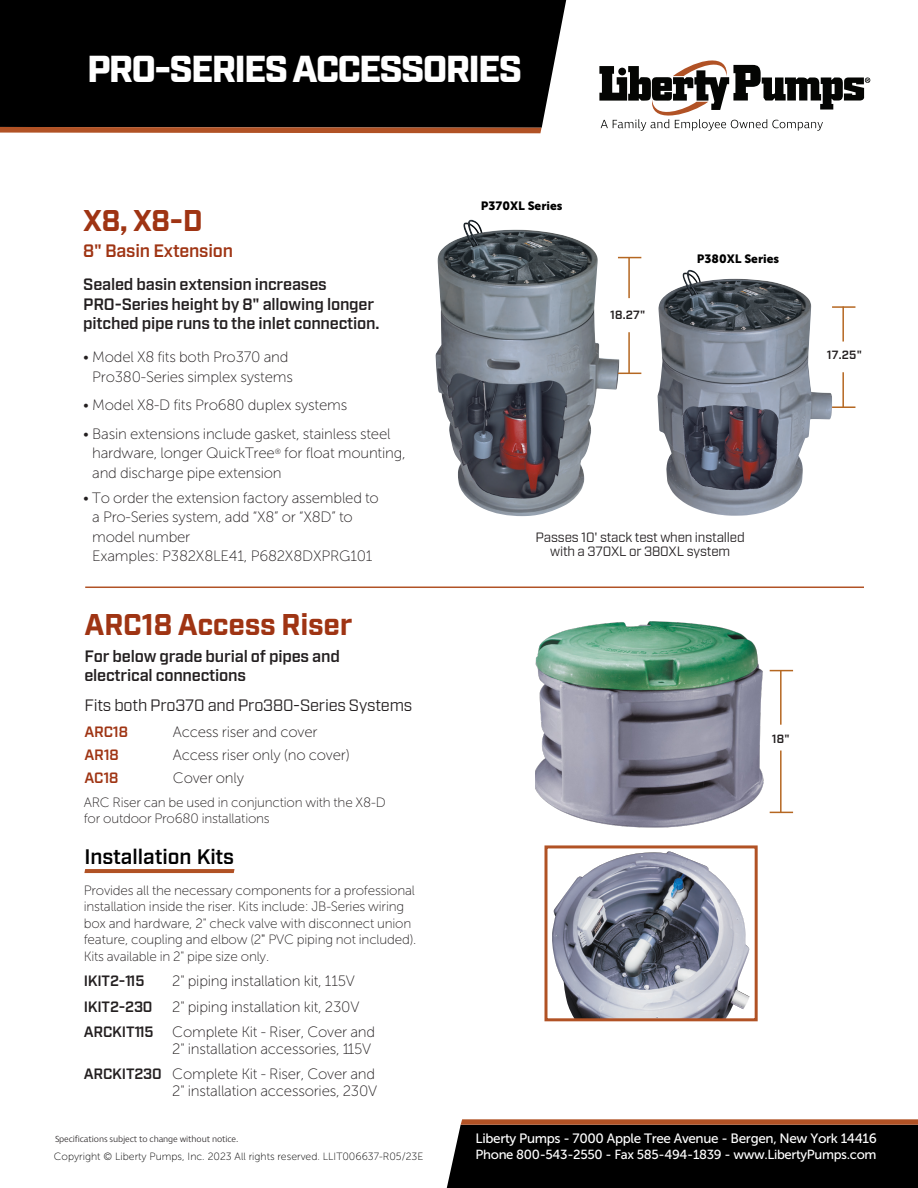
<style>
.page{position:relative;width:918px;height:1188px;background:#fff}
.page>*{position:absolute;margin:0;border:0;box-sizing:border-box;transform-origin:0 0}
.t1{font:900 37.5px "Industry";letter-spacing:-.045em;color:#fff}
.Model{font:700 30px "Industry";letter-spacing:-.01em;color:#9f3413}
.Body_Headers{font:600 21px "Industry";color:#000}
.Model-2{font:600 18px "Industry";letter-spacing:-.01em;color:#9f3413}
.Model-3{font:600 16.5px/19.5px "Industry";letter-spacing:-.01em;color:#231f20}
.Model-4{font:16.5px "Industry";letter-spacing:-.01em;color:#231f20}
.Model-5{font:15px/16.5px "Museo Sans 100";letter-spacing:-.015em;color:#231f20;text-align:right}
.Bullet{font:15px/19.5px "Museo Sans 100";letter-spacing:-.015em;color:#231f20}
.Model-6{font:600 15px "Industry";letter-spacing:-.01em;color:#231f20}
.Model-7{font:600 15px "Industry";letter-spacing:-.01em;color:#9f3413}
.Model-8{font:13.5px/16.5px "Museo Sans 100";letter-spacing:-.015em;color:#231f20}
.Bullet-2{font:13.5px/15px "Industry";letter-spacing:-.01em;color:#231f20;text-align:center}
.Note{font:13.5px "Museo Sans 500";letter-spacing:-.025em;color:#fff}
.Note-2{font:13.2px "Museo Sans 500";letter-spacing:-.025em;color:#fff}
.Note-3{font:12px "Museo Sans 900";color:#000}
.New_Sub-Sub{font:600 12px "Industry";letter-spacing:.015em;color:#231f20}
.Note-4{font:10.5px "Museo Sans 100";color:#000}
.t2{font:300 9px "Ingra";letter-spacing:-.015em;color:#231f20}
.s1{font-family:"Museo Sans 300"}
.s2{font-family:"Industry";font-weight:600}
</style>
<div class="page">
<img style="left:536px;top:621px;width:228px;height:207px">
<img style="left:658px;top:272px;width:174px;height:244px">
<hr style="left:832px;top:406px;width:23px;height:2px;background:#b56721">
<hr style="left:832px;top:306px;width:23px;height:2px;background:#b56721">
<hr style="left:842px;top:307px;width:2px;height:35px;background:#b56721">
<hr style="left:842px;top:372px;width:2px;height:35px;background:#b56721">
<svg style="left:770px;top:812px;width:23px;height:1px"></svg>
<svg style="left:770px;top:670px;width:23px;height:1px"></svg>
<hr style="left:780px;top:670px;width:2px;height:55px;background:#b56721">
<hr style="left:780px;top:751px;width:2px;height:61px;background:#b56721">
<img style="left:436px;top:221px;width:183px;height:295px">
<svg style="left:618px;top:373px;width:23px;height:1px"></svg>
<svg style="left:618px;top:257px;width:23px;height:1px"></svg>
<hr style="left:628px;top:257px;width:2px;height:41px;background:#b56721">
<hr style="left:628px;top:332px;width:2px;height:41px;background:#b56721">
<hr style="left:85px;top:587px;width:779px;height:1px;background:#b15225">
<svg style="left:84px;top:869px;width:151px;height:4px"></svg>
<svg style="left:447px;top:1119px;width:471px;height:69px;background:#130c08"></svg>
<div style="left:0;top:0;width:566px;height:127px;background:#000"></div>
<svg style="left:0;top:127px;width:542px;height:6px;background:#b0582f"></svg>
<svg style="left:599px;top:60px;width:271px;height:71px"></svg>
<img style="left:552px;top:851px;width:197px;height:166px">
<div style="left:544px;top:845px;width:214px;height:176px;border:3px solid #b15225"></div>
<p class="t1" style="left:87px;top:46px;width:437px">PRO-SERIES ACCESSORIES</p>
<p class="Model" style="left:83px;top:203px;width:121px">X8, X8-D</p>
<p class="Model-2" style="left:83px;top:241px;width:151px">8" Basin Extension</p>
<p class="Model-3" style="left:83px;top:276px;width:298px">Sealed basin extension increases<br>PRO-Series height by 8" allowing longer pitched pipe runs to the inlet connection.</p>
<p class="Model-5" style="left:83px;top:348px;width:211px;line-height:19.5px;text-align:center">• Model X8 fits both Pro370 and<br>Pro380-Series simplex systems</p>
<p class="Model-5" style="left:83px;top:397px;width:265px">• Model X8-D fits Pro680 duplex systems</p>
<p class="Bullet" style="left:92px;top:424px;width:315px;text-indent:-9px">• Basin extensions include gasket, stainless steel hardware, longer QuickTree<sup>®</sup> for float mounting, and discharge pipe extension</p>
<p class="Bullet" style="left:92px;top:488px;width:288px;text-indent:-9px">• To order the extension factory assembled to a Pro-Series system, add “X8” or “X8D” to model number<br>Examples: P382X8LE41, P682X8DXPRG101</p>
<p class="Model" style="left:84px;top:607px;width:269px">ARC18 Access Riser</p>
<p class="Model-3" style="left:84px;top:647px;width:257px">For below grade burial of pipes and electrical connections</p>
<p class="Model-4" style="left:84px;top:696px;width:329px">Fits both Pro370 and Pro380-Series Systems</p>
<p class="Model-7" style="left:84px;top:723px;width:45px">ARC18</p>
<p class="Model-5" style="left:173px;top:723px;width:146px">Access riser and cover</p>
<p class="Model-7" style="left:84px;top:746px;width:36px">AR18</p>
<p class="Model-5" style="left:173px;top:747px;width:178px">Access riser only (no cover)</p>
<p class="Model-7" style="left:84px;top:769px;width:36px">AC18</p>
<p class="Model-5" style="left:173px;top:770px;width:73px">Cover only</p>
<p class="Model-8" style="left:84px;top:794px;width:304px">ARC Riser can be used in conjunction with the X8-D for outdoor Pro680 installations</p>
<p class="Body_Headers" style="left:84px;top:844px;width:151px">Installation Kits</p>
<p class="Model-8" style="left:84px;top:882px;width:334px">Provides all the necessary components for a professional installation inside the riser. Kits include: JB-Series wiring box and hardware, 2" check valve with disconnect union feature, coupling and elbow (2<span class="s1">"</span> PVC piping not included).<br>Kits available in 2" pipe size only.</p>
<p class="Model-6" style="left:84px;top:972px;width:62px">IKIT2-115</p>
<p class="Model-5" style="left:172px;top:973px;width:184px">2" piping installation kit, 115V</p>
<p class="Model-6" style="left:84px;top:998px;width:70px">IKIT2-230</p>
<p class="Model-5" style="left:172px;top:999px;width:189px">2" piping installation kit, 230V</p>
<p class="Model-5" style="left:84px;top:1024px;width:293px"><span class="s2">ARCKIT115</span> Complete Kit - Riser, Cover and<br>2" installation accessories, 115V</p>
<p class="Model-5" style="left:84px;top:1066px;width:295px"><span class="s2">ARCKIT230</span> Complete Kit - Riser, Cover and<br>2" installation accessories, 230V</p>
<p class="Note-3" style="left:481px;top:199px;width:83px">P370XL Series</p>
<p class="New_Sub-Sub" style="left:610px;top:308px;width:36px">18.27"</p>
<p class="Note-3" style="left:697px;top:252px;width:84px">P380XL Series</p>
<p class="New_Sub-Sub" style="left:827px;top:348px;width:36px">17.25"</p>
<p class="Bullet-2" style="left:536px;top:530px;width:211px">Passes 10' stack test when installed with a 370XL or 380XL system</p>
<p class="New_Sub-Sub" style="left:772px;top:732px;width:19px">18"</p>
<p class="t2" style="left:55px;top:1133px;width:185px">Specifications subject to change without notice.</p>
<p class="Note" style="left:476px;top:1131px;width:403px">Liberty Pumps - 7000 Apple Tree Avenue - Bergen, New York 14416</p>
<p class="Note-4" style="left:54px;top:1150px;width:371px">Copyright © Liberty Pumps, Inc. 2023 All rights reserved. LLIT006637-R05/23E</p>
<p class="Note-2" style="left:476px;top:1147px;width:402px">Phone 800-543-2550 - Fax 585-494-1839 - www.LibertyPumps.com</p>
</div>
